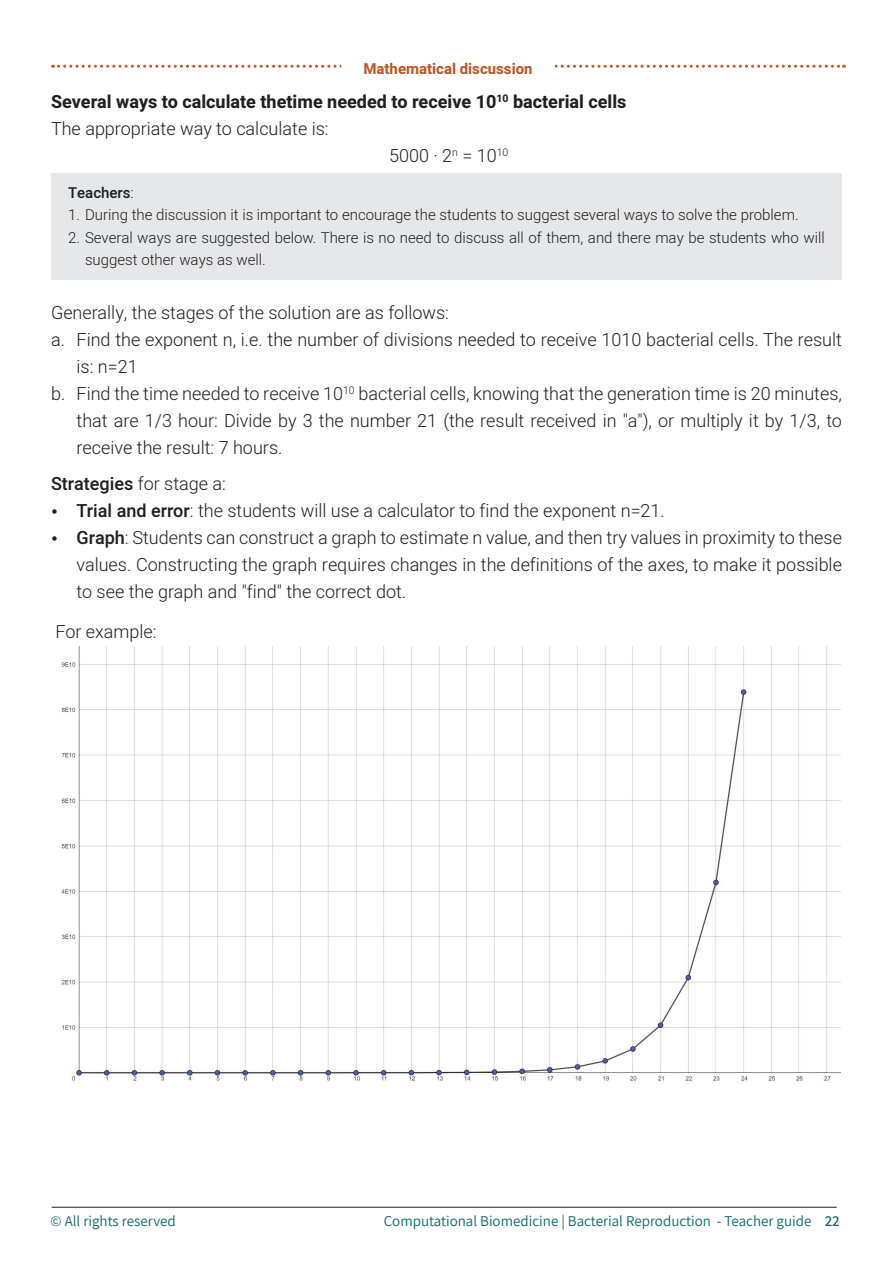
<style>
.page{position:relative;width:893px;height:1263px;background:#fff}
.page>*{position:absolute;margin:0;border:0;box-sizing:border-box;transform-origin:0 0}
.t1{font:300 18px/27px "Heebo";color:#231f20}
.t2{font:700 18px/27px "Heebo";color:#231f20}
.t3{font:300 15px/22.5px "Heebo";color:#231f20}
.t4{font:15px "Assistant";color:#0d6c66}
.t5{font:700 15px "Heebo";color:#bd5726}
.t6{font:500 15px "Heebo";color:#231f20}
.t7{font:600 15px "Assistant";color:#0d6c66}
.t8{font:300 10.5px "Heebo";color:#231f20}
.s1{font-weight:300}
.s2{font-size:18px}
.s3{font-weight:500}
</style>
<div class="page">
<hr style="left:52px;top:1207px;width:785px;height:1px;background:#231f20">
<div style="left:51px;top:173px;width:791px;height:39px;background:#e6e7e9"></div>
<div style="left:51px;top:196px;width:791px;height:39px;background:#e6e7e9"></div>
<div style="left:51px;top:218px;width:791px;height:62px;background:#e6e7e9"></div>
<svg style="left:53px;top:65px;width:791px;height:3px"></svg>
<div style="left:341px;top:51px;width:214px;height:30px;background:#fff;border-radius:15px"></div>
<img style="left:61px;top:646px;width:780px;height:435px">
<p class="t5" style="left:363px;top:58px;width:171px">Mathematical discussion</p>
<p class="t2" style="left:51px;top:89px;width:577px">Several ways to calculate thetime needed to receive 10<sup>10</sup> bacterial cells<br><span class="s1">The appropriate way to calculate is:</span></p>
<p class="t8" style="left:442px;top:145px;width:17px">n<span class="s2">2</span></p>
<p class="t1" style="left:389px;top:142px;width:50px">5000 ·</p>
<p class="t1" style="left:462px;top:142px;width:47px">= 10<sup>10</sup></p>
<p class="t6" style="left:68px;top:182px;width:67px">Teachers<span class="s1">:</span></p>
<p class="t3" style="left:68px;top:203px;width:732px">1. During the discussion isit important to encourage the students to suggest several ways to solve the problem.</p>
<p class="t3" style="left:85px;top:226px;width:741px;text-indent:-17px">2. Several ways are suggested below. There is no need to discuss all of them, and there may be students who will suggest other ways as well.</p>
<p class="t1" style="left:77px;top:299px;width:767px;text-indent:-26px">Generally, the stages of the solution are as follows:<br>Find the exponent .e. i,n the number of divisions needed to receive 1010 bacterial cells. The result</p>
<p class="t1" style="left:51px;top:326px;width:15px">.a</p>
<p class="t1" style="left:51px;top:380px;width:16px">.b</p>
<p class="t1" style="left:77px;top:353px;width:767px">i s =n: 2 1<br>Find the time needed to receive 10<sup>10</sup> bacterial cells, knowing that the generation time is 20 minutes,</p>
<p class="t1" style="left:77px;top:407px;width:767px">that are 1/3 hour: Divide by 3 the number 21 (the result received in "a"), or multiply it by 1/3, to receive the result 7: hours.</p>
<p class="t1" style="left:77px;top:469px;width:767px;text-indent:-26px"><span class="s3">Strategies</span> for stage :a<br><span class="s3">Trial and error</span>: the students will use a calculator to find the exponent =n 21.<br><span class="s3">Graph</span>: Students can construct a graph to estimate n value, and then try values in proximity to these values. Constructing the graph requires changes in the definitions of the axes to, make it possible to see the graph and "find" the correct dot.</p>
<p class="t1" style="left:55px;top:617px;width:103px">For example:</p>
<p class="t4" style="left:51px;top:1211px;width:127px">© All rights reserved</p>
<p class="t4" style="left:384px;top:1211px;width:429px">Computational Biomedicine | Bacterial Reproduction - Teacher guide</p>
<p class="t7" style="left:825px;top:1211px;width:17px">22</p>
</div>
